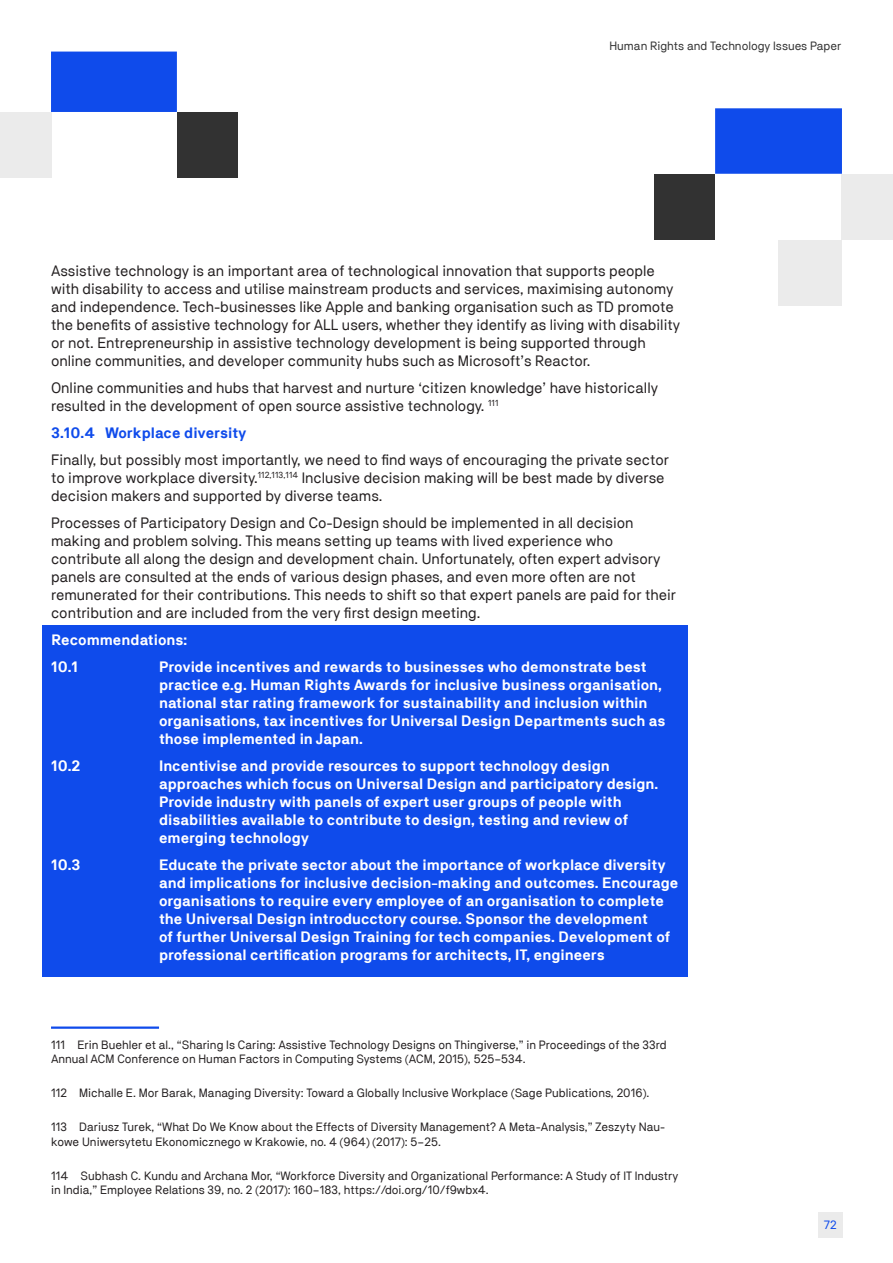
<style>
.page{position:relative;width:893px;height:1263px;background:#fff}
.page>*{position:absolute;margin:0;border:0;box-sizing:border-box;transform-origin:0 0}
.t1{font:15px/18px "NB Akademie Std";color:#231f20}
.t2{font:700 15px/18px "NB Akademie Std";color:#fff}
.t3{font:700 15px "NB Akademie Std";color:#0f4beb}
.t4{font:12px/14.4px "NB Akademie Std";color:#231f20}
.t5{font:12px "NB Akademie Std";color:#323232}
.t6{font:12px "NB Akademie Std";color:#0f4beb}
</style>
<div class="page">
<div style="left:818px;top:1212px;width:25px;height:25px;background:#ebebeb"></div>
<div style="left:715px;top:108px;width:127px;height:66px;background:#0f4beb"></div>
<div style="left:842px;top:175px;width:51px;height:65px;background:#ebebeb"></div>
<div style="left:655px;top:175px;width:60px;height:65px;background:#323232"></div>
<div style="left:177px;top:112px;width:60px;height:65px;background:#323232"></div>
<div style="left:0;top:112px;width:51px;height:65px;background:#ebebeb"></div>
<div style="left:778px;top:240px;width:64px;height:65px;background:#ebebeb"></div>
<div style="left:51px;top:52px;width:126px;height:60px;background:#0f4beb"></div>
<div style="left:42px;top:625px;width:646px;height:352px;background:#0f4beb"></div>
<hr style="left:51px;top:1026px;width:108px;height:3px;background:#0f4beb">
<p class="t5" style="left:609px;top:39px;width:233px">Human Rights and Technology Issues Paper</p>
<p class="t1" style="left:51px;top:262px;width:631px">Assistive technology is an important area of technological innovation that supports people with disability to access and utilise mainstream products and services, maximising autonomy and independence. Tech-businesses like Apple and banking organisation such as TD promote the benefits of assistive technology for ALL users, whether they identify as living with disability or not. Entrepreneurship in assistive technology development is being supported through online communities, and developer community hubs such as Microsoft’s Reactor.</p>
<p class="t1" style="left:51px;top:379px;width:608px">Online communities and hubs that harvest and nurture ‘citizen knowledge’ have historically resulted in the development of open source assistive technology. <sup>111</sup></p>
<h4 class="t3" style="left:51px;top:424px;width:197px">3.10.4 Workplace diversity</h4>
<p class="t1" style="left:51px;top:451px;width:620px">Finally, but possibly most importantly, we need to find ways of encouraging the private sector to improve workplace diversity.<sup>112,113,114</sup> Inclusive decision making will be best made by diverse decision makers and supported by diverse teams.</p>
<p class="t1" style="left:51px;top:514px;width:627px">Processes of Participatory Design and Co-Design should be implemented in all decision making and problem solving. This means setting up teams with lived experience who contribute all along the design and development chain. Unfortunately, often expert advisory panels are consulted at the ends of various design phases, and even more often are not remunerated for their contributions. This needs to shift so that expert panels are paid for their contribution and are included from the very first design meeting.</p>
<h5 class="t2" style="left:51px;top:631px;width:138px">Recommendations:</h5>
<p class="t2" style="left:51px;top:658px;width:29px">10.1</p>
<p class="t2" style="left:159px;top:658px;width:508px">Provide incentives and rewards to businesses who demonstrate best practice e.g. Human Rights Awards for inclusive business organisation, national star rating framework for sustainability and inclusion within organisations, tax incentives for Universal Design Departments such as those implemented in Japan.</p>
<p class="t2" style="left:51px;top:757px;width:31px">10.2</p>
<p class="t2" style="left:159px;top:757px;width:501px">Incentivise and provide resources to support technology design approaches which focus on Universal Design and participatory design.<br>Provide industry with panels of expert user groups of people with disabilities available to contribute to design, testing and review of emerging technology</p>
<p class="t2" style="left:51px;top:856px;width:31px">10.3</p>
<p class="t2" style="left:159px;top:856px;width:521px">Educate the private sector about the importance of workplace diversity and implications for inclusive decision-making and outcomes. Encourage organisations to require every employee of an organisation to complete the Universal Design introducctory course. Sponsor the development<br>of further Universal Design Training for tech companies. Development of professional certification programs for architects, IT, engineers</p>
<p class="t4" style="left:51px;top:1037px;width:617px">111 Erin Buehler et al., “Sharing Is Caring: Assistive Technology Designs on Thingiverse,” in Proceedings of the 33rd<br>Annual ACM Conference on Human Factors in Computing Systems (ACM, 2015), 525–534.</p>
<p class="t4" style="left:51px;top:1086px;width:600px">112 Michalle E. Mor Barak, Managing Diversity: Toward a Globally Inclusive Workplace (Sage Publications, 2016).</p>
<p class="t4" style="left:51px;top:1120px;width:616px">113 Dariusz Turek, “What Do We Know about the Effects of Diversity Management? A Meta-Analysis,” Zeszyty Nau&shy;kowe Uniwersytetu Ekonomicznego w Krakowie, no. 4 (964) (2017): 5–25.</p>
<p class="t4" style="left:51px;top:1168px;width:629px">114 Subhash C. Kundu and Archana Mor, “Workforce Diversity and Organizational Performance: A Study of IT Industry in India,” Employee Relations 39, no. 2 (2017): 160–183, https://doi.org/10/f9wbx4.</p>
<p class="t6" style="left:824px;top:1218px;width:14px">72</p>
</div>
